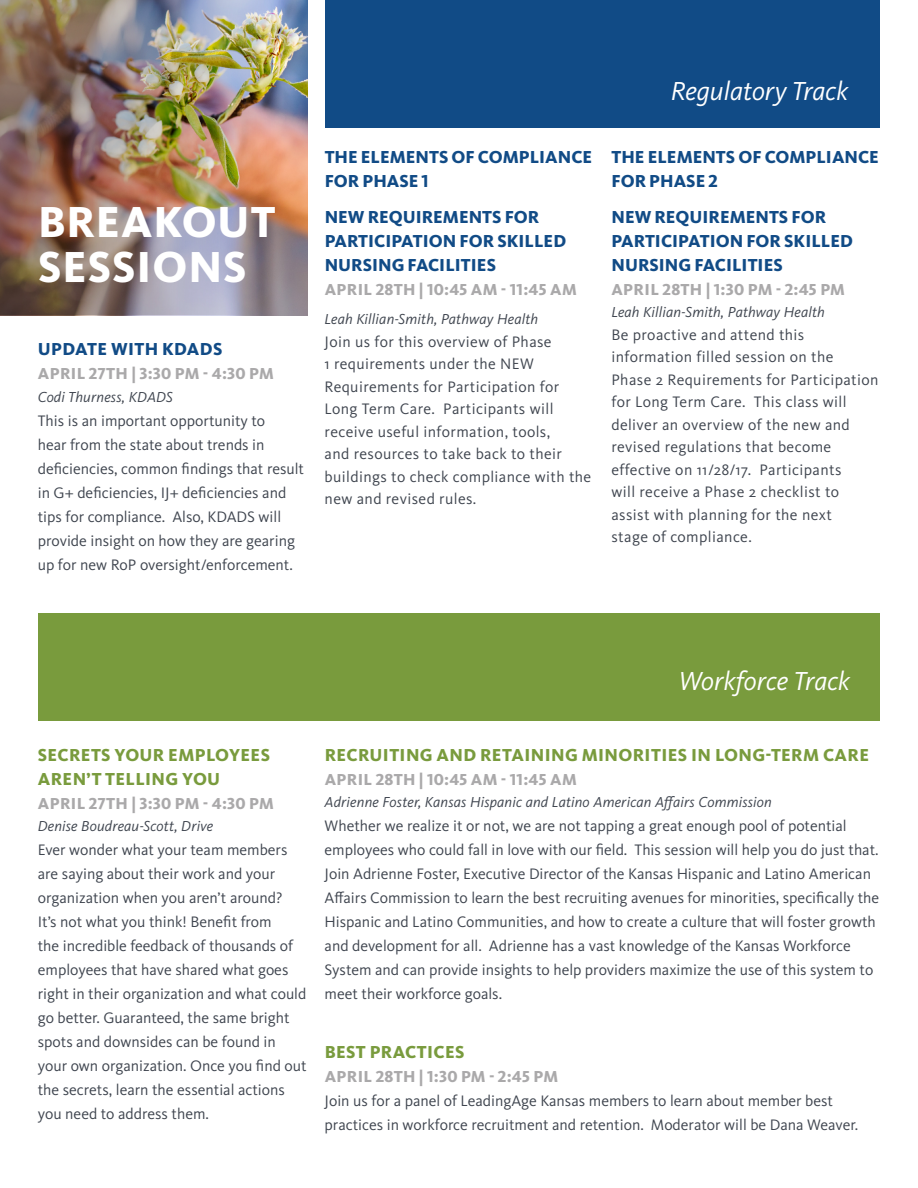
<style>
.page{position:relative;width:918px;height:1188px;background:#fff}
.page>*{position:absolute;margin:0;border:0;box-sizing:border-box;transform-origin:0 0}
.t1{font:800 45px/45px "Kievit OT";letter-spacing:.02em;color:#fff}
.t2{font:italic 27px "Kievit OT";color:#fff}
.t3{font:800 18px/24px "Kievit OT";color:#114b86}
.t4{font:800 18px/24px "Kievit OT";letter-spacing:.02em;color:#799b3d}
.t5{font:800 18px "Kievit OT";letter-spacing:.02em;color:#114b86}
.t6{font:800 16.5px "Kievit OT";letter-spacing:.015em;color:#aaa9aa}
.t7{font:15.75px/24px "Kievit OT";color:#3f454f}
.t8{font:15.75px/22.5px "Kievit OT";letter-spacing:.025em;color:#3f454f}
.t9{font:italic 15px "Kievit OT";letter-spacing:.01em;color:#3f454f}
</style>
<div class="page">
<img style="left:0;top:0;width:308px;height:315px">
<div style="left:325px;top:0;width:554px;height:128px;background:#114b86"></div>
<div style="left:38px;top:613px;width:841px;height:108px;background:#799b3d"></div>
<h1 class="t1" style="left:38px;top:199px;width:239px">BREAKOUT<br>SESSIONS</h1>
<p class="t5" style="left:38px;top:338px;width:186px">UPDATE WITH KDADS</p>
<p class="t6" style="left:38px;top:364px;width:237px">APRIL 27TH | 3:30 PM - 4:30 PM</p>
<p class="t9" style="left:38px;top:388px;width:137px">Codi Thurness, KDADS</p>
<p class="t7" style="left:38px;top:408px;width:268px">This is an important opportunity to<br>hear from the state about trends in deficiencies, common findings that result in G+ deficiencies, IJ+ deficiencies and tips for compliance. Also, KDADS will provide insight on how they are gearing up for new RoP oversight/enforcement.</p>
<p class="t3" style="left:325px;top:145px;width:269px">THE ELEMENTS OF COMPLIANCE<br>FOR PHASE 1</p>
<p class="t3" style="left:325px;top:205px;width:243px">NEW REQUIREMENTS FOR<br>PARTICIPATION FOR SKILLED<br>NURSING FACILITIES</p>
<p class="t6" style="left:325px;top:280px;width:254px">APRIL 28TH | 10:45 AM - 11:45 AM</p>
<p class="t9" style="left:325px;top:310px;width:215px">Leah Killian-Smith, Pathway Health</p>
<p class="t8" style="left:325px;top:330px;width:268px">Join us for this overview of Phase<br>1 requirements under the NEW Requirements for Participation for Long Term Care. Participants will receive useful information, tools,<br>and resources to take back to their buildings to check compliance with the new and revised rules.</p>
<h2 class="t2" style="left:671px;top:76px;width:179px">Regulatory Track</h2>
<p class="t3" style="left:611px;top:145px;width:269px">THE ELEMENTS OF COMPLIANCE<br>FOR PHASE 2</p>
<p class="t3" style="left:611px;top:205px;width:243px">NEW REQUIREMENTS FOR<br>PARTICIPATION FOR SKILLED<br>NURSING FACILITIES</p>
<p class="t6" style="left:611px;top:280px;width:235px">APRIL 28TH | 1:30 PM - 2:45 PM</p>
<p class="t9" style="left:611px;top:304px;width:215px">Leah Killian-Smith, Pathway Health</p>
<p class="t8" style="left:611px;top:324px;width:269px">Be proactive and attend this information filled session on the<br>Phase 2 Requirements for Participation for Long Term Care. This class will deliver an overview of the new and revised regulations that become effective on 11/28/17. Participants<br>will receive a Phase 2 checklist to assist with planning for the next<br>stage of compliance.</p>
<h2 class="t2" style="left:679px;top:665px;width:173px">Workforce Track</h2>
<p class="t4" style="left:38px;top:743px;width:234px">SECRETS YOUR EMPLOYEES<br>AREN’T TELLING YOU</p>
<p class="t6" style="left:38px;top:793px;width:237px">APRIL 27TH | 3:30 PM - 4:30 PM</p>
<p class="t9" style="left:38px;top:817px;width:177px">Denise Boudreau-Scott, Drive</p>
<p class="t7" style="left:38px;top:838px;width:270px">Ever wonder what your team members are saying about their work and your organization when you aren’t around?<br>It’s not what you think! Benefit from<br>the incredible feedback of thousands of employees that have shared what goes right in their organization and what could go better. Guaranteed, the same bright spots and downsides can be found in your own organization. Once you find out the secrets, learn the essential actions you need to address them.</p>
<p class="t4" style="left:325px;top:743px;width:546px">RECRUITING AND RETAINING MINORITIES IN LONG-TERM CARE</p>
<p class="t6" style="left:325px;top:769px;width:254px">APRIL 28TH | 10:45 AM - 11:45 AM</p>
<p class="t9" style="left:325px;top:793px;width:449px">Adrienne Foster, Kansas Hispanic and Latino American Affairs Commission</p>
<p class="t7" style="left:325px;top:814px;width:556px">Whether we realize it or not, we are not tapping a great enough pool of potential employees who could fall in love with our field. This session will help you do just that.<br>Join Adrienne Foster, Executive Director of the Kansas Hispanic and Latino American Affairs Commission to learn the best recruiting avenues for minorities, specifically the Hispanic and Latino Communities, and how to create a culture that will foster growth and development for all. Adrienne has a vast knowledge of the Kansas Workforce System and can provide insights to help providers maximize the use of this system to meet their workforce goals.</p>
<p class="t4" style="left:325px;top:1040px;width:141px">BEST PRACTICES</p>
<p class="t6" style="left:325px;top:1067px;width:235px">APRIL 28TH | 1:30 PM - 2:45 PM</p>
<p class="t7" style="left:325px;top:1089px;width:535px">Join us for a panel of LeadingAge Kansas members to learn about member best practices in workforce recruitment and retention. Moderator will be Dana Weaver.</p>
</div>
